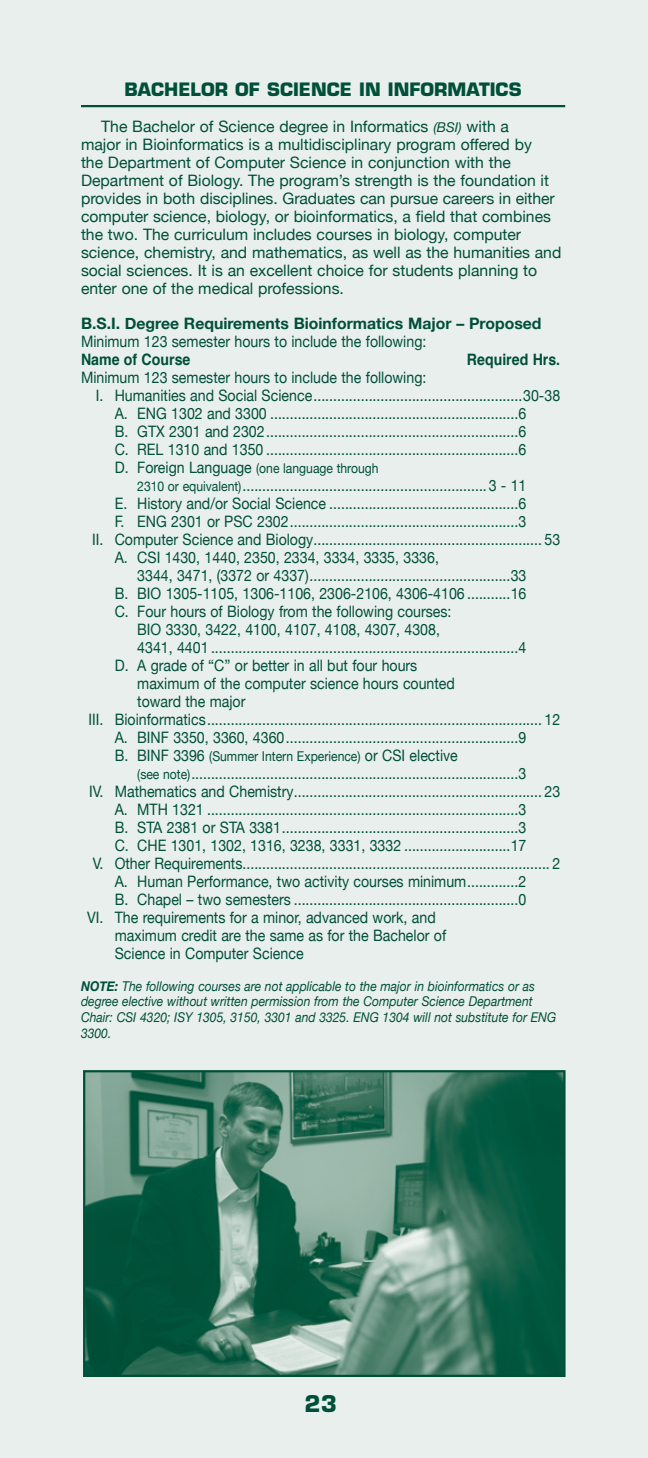
<style>
.page{position:relative;width:648px;height:1458px;background:#e8efec}
.page>*{position:absolute;margin:0;border:0;box-sizing:border-box;transform-origin:0 0}
.t1{font:700 22.5px "Eurostile";color:#004f39}
.t2{font:700 18px "Eurostile";color:#004f39}
.t3{font:15.75px "Helvetica Neue";color:#004f39;scale:.9 1}
.t4{font:15.75px/18px "Helvetica Neue";color:#004f39}
.t5{font:700 15.75px "Helvetica Neue";color:#004f39}
.t6{font:700 15.75px "Helvetica";color:#004f39;scale:.9 1}
.t7{font:italic 13.5px/15.8px "Helvetica Neue";color:#004f39;scale:.9 1}
.t8{font:13.5px "Helvetica Neue";color:#004f39;scale:.9 1}
.s1{font-style:italic;font-size:13.5px}
.s2{font-size:15.75px}
.s3{font-size:13.5px}
.s4{font-weight:700}
</style>
<div class="page">
<hr style="left:81px;top:105px;width:484px;height:2px;background:#004f39">
<img style="left:86px;top:1073px;width:477px;height:301px">
<div style="left:83px;top:1070px;width:483px;height:307px;border:2px solid #004f39"></div>
<p class="t2" style="left:125px;top:82px;width:399px">BACHELOR OF SCIENCE IN INFORMATICS</p>
<p class="t4" style="left:81px;top:117px;width:482px;text-indent:20px">The Bachelor of Science degree in Informatics <span class="s1">(BSI)</span> with a<br>major in Bioinformatics is a multidisciplinary program offered by<br>the Department of Computer Science in conjunction with the Department of Biology. The program’s strength is the foundation it provides in both disciplines. Graduates can pursue careers in either computer science, biology, or bioinformatics, a field that combines the two. The curriculum includes courses in biology, computer science, chemistry, and mathematics, as well as the humanities and social sciences. It is an excellent choice for students planning to enter one of the medical professions.</p>
<p class="t5" style="left:81px;top:314px;width:462px">B.S.I. Degree Requirements Bioinformatics Major – Proposed</p>
<p class="t3" style="left:81px;top:332px;width:385px">Minimum 123 semester hours to include the following:</p>
<p class="t6" style="left:81px;top:353px;width:123px">Name of Course</p>
<p class="t6" style="left:467px;top:353px;width:105px">Required Hrs.</p>
<p class="t3" style="left:81px;top:368px;width:385px">Minimum 123 semester hours to include the following:</p>
<p class="t3" style="left:96px;top:386px;width:517px">I. Humanities and Social Science .....................................................30-38</p>
<p class="t3" style="left:115px;top:404px;width:459px">A. ENG 1302 and 3300 ...............................................................6</p>
<p class="t3" style="left:115px;top:422px;width:459px">B. GTX 2301 and 2302 ................................................................6</p>
<p class="t3" style="left:115px;top:440px;width:459px">C. REL 1310 and 1350 ................................................................6</p>
<p class="t8" style="left:115px;top:460px;width:295px"><span class="s2">D. Foreign Language</span> (one language through</p>
<p class="t3" style="left:137px;top:476px;width:434px"><span class="s3">2310 or equivalent)</span> ..............................................................3 - 11</p>
<p class="t3" style="left:115px;top:494px;width:459px">E. History and/or Social Science ................................................6</p>
<p class="t3" style="left:115px;top:512px;width:459px">F. ENG 2301 or PSC 2302 ..........................................................3</p>
<p class="t3" style="left:92px;top:530px;width:522px">II. Computer Science and Biology .......................................................... 53</p>
<p class="t3" style="left:115px;top:548px;width:362px">A. CSI 1430, 1440, 2350, 2334, 3334, 3335, 3336,</p>
<p class="t3" style="left:137px;top:566px;width:434px">3344, 3471, (3372 or 4337) ...................................................33</p>
<p class="t3" style="left:115px;top:584px;width:459px">B. BIO 1305-1105, 1306-1106, 2306-2106, 4306-4106 ...........16</p>
<p class="t3" style="left:115px;top:602px;width:376px">C. Four hours of Biology from the following courses:</p>
<p class="t3" style="left:137px;top:620px;width:338px">BIO 3330, 3422, 4100, 4107, 4108, 4307, 4308,</p>
<p class="t3" style="left:137px;top:638px;width:434px">4341, 4401 ..............................................................................4</p>
<p class="t3" style="left:115px;top:656px;width:338px">D. A grade of “C” or better in all but four hours</p>
<p class="t3" style="left:137px;top:674px;width:355px">maximum of the computer science hours counted</p>
<p class="t3" style="left:137px;top:692px;width:122px">toward the major</p>
<p class="t3" style="left:89px;top:710px;width:526px">III. Bioinformatics ..................................................................................... 12</p>
<p class="t3" style="left:115px;top:728px;width:459px">A. BINF 3350, 3360, 4360 ...........................................................9</p>
<p class="t8" style="left:115px;top:748px;width:383px"><span class="s2">B. BINF 3396</span> (Summer Intern Experience) <span class="s2">or CSI elective</span></p>
<p class="t3" style="left:137px;top:764px;width:434px"><span class="s3">(see note)</span> ...................................................................................3</p>
<p class="t3" style="left:89px;top:782px;width:525px">IV. Mathematics and Chemistry ............................................................... 23</p>
<p class="t3" style="left:115px;top:800px;width:459px">A. MTH 1321 ...............................................................................3</p>
<p class="t3" style="left:115px;top:818px;width:459px">B. STA 2381 or STA 3381 ............................................................3</p>
<p class="t3" style="left:115px;top:836px;width:459px">C. CHE 1301, 1302, 1316, 3238, 3331, 3332 ...........................17</p>
<p class="t3" style="left:93px;top:854px;width:521px">V. Other Requirements .............................................................................. 2</p>
<p class="t3" style="left:115px;top:872px;width:459px">A. Human Performance, two activity courses minimum .............2</p>
<p class="t3" style="left:115px;top:890px;width:459px">B. Chapel – two semesters .........................................................0</p>
<p class="t3" style="left:87px;top:908px;width:389px">VI. The requirements for a minor, advanced work, and</p>
<p class="t3" style="left:115px;top:926px;width:370px">maximum credit are the same as for the Bachelor of</p>
<p class="t3" style="left:115px;top:944px;width:211px">Science in Computer Science</p>
<p class="t7" style="left:81px;top:978px;width:530px"><span class="s4">NOTE:</span> The following courses are not applicable to the major in bioinformatics or as degree elective without written permission from the Computer Science Department Chair: CSI 4320; ISY 1305, 3150, 3301 and 3325. ENG 1304 will not substitute for ENG 3300.</p>
<h1 class="t1" style="left:305px;top:1396px;width:34px">23</h1>
</div>
